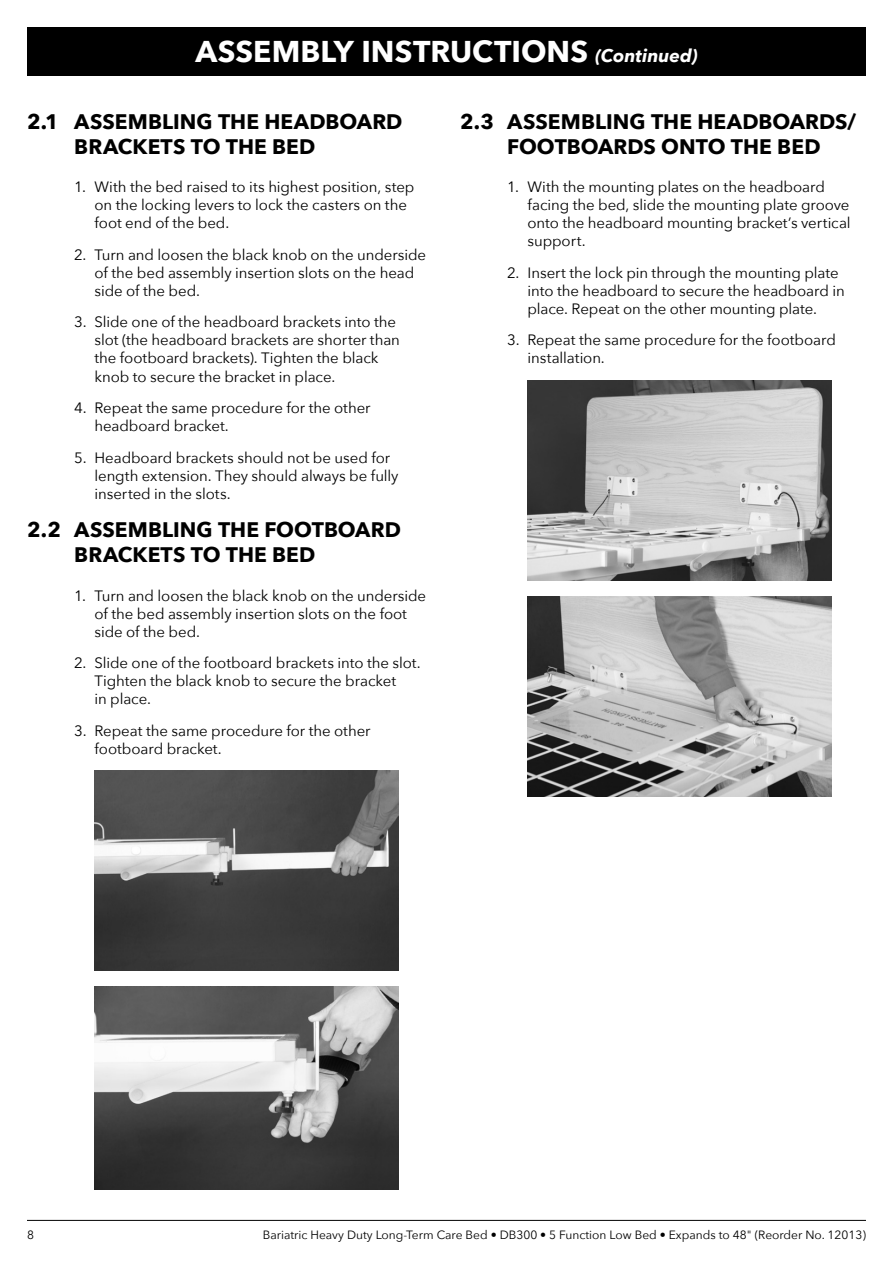
<style>
.page{position:relative;width:893px;height:1263px;background:#fff}
.page>*{position:absolute;margin:0;border:0;box-sizing:border-box;transform-origin:0 0}
.t1{font:700 30px "Avenir Next";color:#fff}
.t2{font:700 21px/25.2px "Avenir Next";letter-spacing:.005em;color:#000}
.t3{font:15px/18px "Avenir Next";letter-spacing:-.005em;color:#000}
.t4{font:12px "Avenir Next";color:#000}
.s1{font-style:italic;font-size:18px}
</style>
<div class="page">
<hr style="left:27px;top:1220px;width:839px;height:1px;background:#000">
<img style="left:95px;top:770px;width:303px;height:200px">
<img style="left:95px;top:986px;width:303px;height:203px">
<img style="left:527px;top:380px;width:304px;height:200px">
<img style="left:527px;top:596px;width:304px;height:200px">
<div style="left:27px;top:27px;width:839px;height:49px;background:#000"></div>
<h1 class="t1" style="left:195px;top:26px;width:504px">ASSEMBLY INSTRUCTIONS <span class="s1">(Continued)</span></h1>
<h2 class="t2" style="left:74px;top:109px;width:330px;text-indent:-47px">2.1 ASSEMBLING THE HEADBOARD<br>BRACKETS TO THE BED</h2>
<p class="t3" style="left:95px;top:178px;width:321px;text-indent:-20px">1. With the bed raised to its highest position, step on the locking levers to lock the casters on the foot end of the bed.</p>
<p class="t3" style="left:95px;top:245px;width:333px;text-indent:-20px">2. Turn and loosen the black knob on the underside of the bed assembly insertion slots on the head side of the bed.</p>
<p class="t3" style="left:95px;top:313px;width:307px;text-indent:-20px">3. Slide one of the headboard brackets into the slot (the headboard brackets are shorter than the footboard brackets). Tighten the black knob to secure the bracket in place.</p>
<p class="t3" style="left:95px;top:398px;width:278px;text-indent:-20px">4. Repeat the same procedure for the other headboard bracket.</p>
<p class="t3" style="left:95px;top:448px;width:306px;text-indent:-20px">5. Headboard brackets should not be used for length extension. They should always be fully inserted in the slots.</p>
<h2 class="t2" style="left:74px;top:517px;width:328px;text-indent:-47px">2.2 ASSEMBLING THE FOOTBOARD<br>BRACKETS TO THE BED</h2>
<p class="t3" style="left:95px;top:586px;width:333px;text-indent:-20px">1. Turn and loosen the black knob on the underside of the bed assembly insertion slots on the foot side of the bed.</p>
<p class="t3" style="left:95px;top:653px;width:328px;text-indent:-20px">2. Slide one of the footboard brackets into the slot.<br>Tighten the black knob to secure the bracket<br>in place.</p>
<p class="t3" style="left:95px;top:721px;width:278px;text-indent:-20px">3. Repeat the same procedure for the other footboard bracket.</p>
<h2 class="t2" style="left:460px;top:109px;width:398px;text-align:center">2.3 ASSEMBLING THE HEADBOARDS/<br>FOOTBOARDS ONTO THE BED</h2>
<p class="t3" style="left:527px;top:178px;width:325px;text-indent:-20px">1. With the mounting plates on the headboard facing the bed, slide the mounting plate groove onto the headboard mounting bracket’s vertical support.</p>
<p class="t3" style="left:527px;top:263px;width:319px;text-indent:-20px">2. Insert the lock pin through the mounting plate into the headboard to secure the headboard in place. Repeat on the other mounting plate.</p>
<p class="t3" style="left:527px;top:331px;width:310px;text-indent:-20px">3. Repeat the same procedure for the footboard installation.</p>
<p class="t4" style="left:27px;top:1225px;width:8px">8</p>
<p class="t4" style="left:263px;top:1225px;width:605px">Bariatric Heavy Duty Long-Term Care Bed • DB300 • 5 Function Low Bed • Expands to 48" (Reorder No. 12013)</p>
</div>
